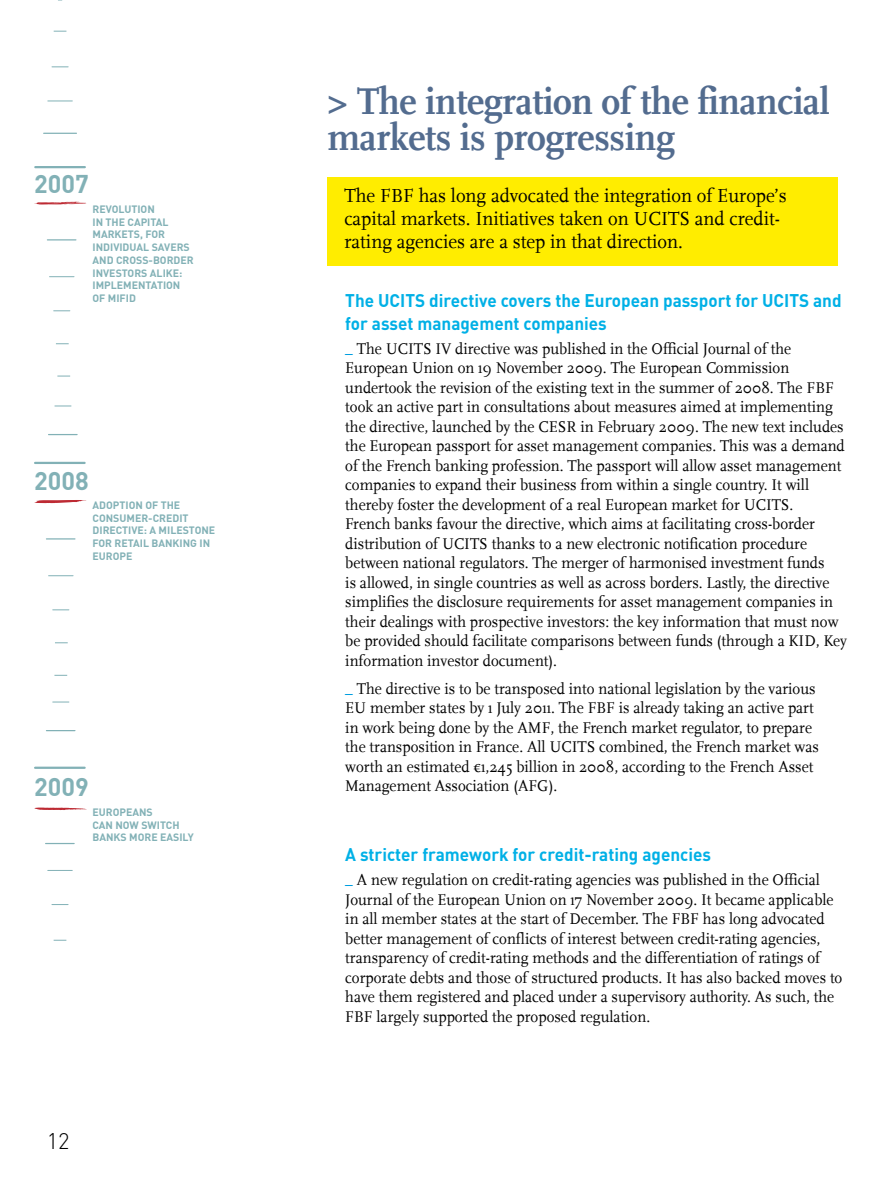
<style>
.page{position:relative;width:893px;height:1191px;background:#fff}
.page>*{position:absolute;margin:0;border:0;box-sizing:border-box;transform-origin:0 0}
.t1{font:700 39px/36.8px "Scala LF";letter-spacing:-.01em;color:#536c8f;scale:.95 1}
.t2{font:700 25.2px "DIN";color:#82b1b6}
.t3{font:300 22.2px "DIN";color:#000}
.t4{font:19.8px/22.8px "Scala";color:#000;scale:.96 1}
.t5{font:700 18px/22.5px "DIN";color:#00b0e6;scale:.95 1}
.t6{font:16.2px/19.5px "Scala";color:#000;scale:.95 1}
.t7{font:700 10.5px/12.8px "DIN";color:#82b1b6}
.s1{color:#009ee0}
</style>
<div class="page">
<div style="left:327px;top:177px;width:511px;height:89px;background:#ffed00"></div>
<svg style="left:54px;top:31px;width:12px;height:1px"></svg>
<svg style="left:52px;top:66px;width:16px;height:1px"></svg>
<svg style="left:48px;top:100px;width:24px;height:1px"></svg>
<hr style="left:44px;top:133px;width:32px;height:1px;background:#82b1b6">
<hr style="left:35px;top:166px;width:50px;height:2px;background:#82b1b6">
<svg style="left:34px;top:202px;width:53px;height:2px"></svg>
<svg style="left:34px;top:500px;width:53px;height:3px"></svg>
<svg style="left:54px;top:940px;width:12px;height:1px"></svg>
<svg style="left:52px;top:904px;width:16px;height:1px"></svg>
<svg style="left:48px;top:870px;width:24px;height:1px"></svg>
<hr style="left:35px;top:766px;width:50px;height:3px;background:#82b1b6">
<svg style="left:46px;top:843px;width:28px;height:1px"></svg>
<svg style="left:34px;top:807px;width:53px;height:3px"></svg>
<svg style="left:46px;top:538px;width:29px;height:1px"></svg>
<svg style="left:46px;top:730px;width:29px;height:1px"></svg>
<svg style="left:54px;top:675px;width:13px;height:1px"></svg>
<svg style="left:53px;top:609px;width:16px;height:1px"></svg>
<svg style="left:49px;top:575px;width:24px;height:1px"></svg>
<svg style="left:53px;top:701px;width:16px;height:1px"></svg>
<svg style="left:55px;top:642px;width:13px;height:1px"></svg>
<svg style="left:47px;top:239px;width:29px;height:1px"></svg>
<svg style="left:57px;top:376px;width:13px;height:1px"></svg>
<svg style="left:54px;top:310px;width:16px;height:1px"></svg>
<svg style="left:50px;top:276px;width:24px;height:1px"></svg>
<svg style="left:56px;top:343px;width:13px;height:1px"></svg>
<svg style="left:49px;top:434px;width:28px;height:1px"></svg>
<svg style="left:55px;top:405px;width:16px;height:1px"></svg>
<hr style="left:35px;top:462px;width:50px;height:2px;background:#82b1b6">
<h2 class="t2" style="left:34px;top:168px;width:56px">2007</h2>
<p class="t7" style="left:93px;top:202px;width:103px">REVOLUTION<br>IN THE CAPITAL<br>MARKETS, FOR<br>INDIVIDUAL SAVERS<br>AND CROSS-BORDER<br>INVESTORS ALIKE:<br>IMPLEMENTATION<br>OF MIFID</p>
<h2 class="t2" style="left:34px;top:464px;width:56px">2008</h2>
<p class="t7" style="left:93px;top:498px;width:124px">ADOPTION OF THE<br>CONSUMER-CREDIT<br>DIRECTIVE: A MILESTONE<br>FOR RETAIL BANKING IN<br>EUROPE</p>
<h2 class="t2" style="left:34px;top:771px;width:56px">2009</h2>
<p class="t7" style="left:92px;top:805px;width:103px">EUROPEANS<br>CAN NOW SWITCH<br>BANKS MORE EASILY</p>
<h3 class="t3" style="left:47px;top:1127px;width:24px">12</h3>
<h1 class="t1" style="left:327px;top:83px;width:530px">&gt; The integration of the financial markets is progressing</h1>
<p class="t4" style="left:344px;top:184px;width:462px">The FBF has long advocated the integration of Europe’s capital markets. Initiatives taken on UCITS and credit&shy;rating agencies are a step in that direction.</p>
<p class="t5" style="left:345px;top:289px;width:524px">The UCITS directive covers the European passport for UCITS and for asset management companies</p>
<p class="t6" style="left:345px;top:339px;width:530px"><span class="s1">_</span> The UCITS IV directive was published in the Official Journal of the European Union on 19 November 2009. The European Commission undertook the revision of the existing text in the summer of 2008. The FBF took an active part in consultations about measures aimed at implementing the directive, launched by the CESR in February 2009. The new text includes the European passport for asset management companies. This was a demand of the French banking profession. The passport will allow asset management companies to expand their business from within a single country. It will thereby foster the development of a real European market for UCITS.<br>French banks favour the directive, which aims at facilitating cross-border distribution of UCITS thanks to a new electronic notification procedure between national regulators. The merger of harmonised investment funds<br>is allowed, in single countries as well as across borders. Lastly, the directive simplifies the disclosure requirements for asset management companies in their dealings with prospective investors: the key information that must now be provided should facilitate comparisons between funds (through a KID, Key information investor document).</p>
<p class="t6" style="left:345px;top:679px;width:500px"><span class="s1">_</span> The directive is to be transposed into national legislation by the various EU member states by 1 July 2011. The FBF is already taking an active part in work being done by the AMF, the French market regulator, to prepare the transposition in France. All UCITS combined, the French market was worth an estimated €1,245 billion in 2008, according to the French Asset Management Association (AFG).</p>
<p class="t5" style="left:345px;top:842px;width:386px">A stricter framework for credit-rating agencies</p>
<p class="t6" style="left:345px;top:870px;width:525px"><span class="s1">_</span> A new regulation on credit-rating agencies was published in the Official Journal of the European Union on 17 November 2009. It became applicable in all member states at the start of December. The FBF has long advocated better management of conflicts of interest between credit-rating agencies, transparency of credit-rating methods and the differentiation of ratings of corporate debts and those of structured products. It has also backed moves to have them registered and placed under a supervisory authority. As such, the FBF largely supported the proposed regulation.</p>
</div>
